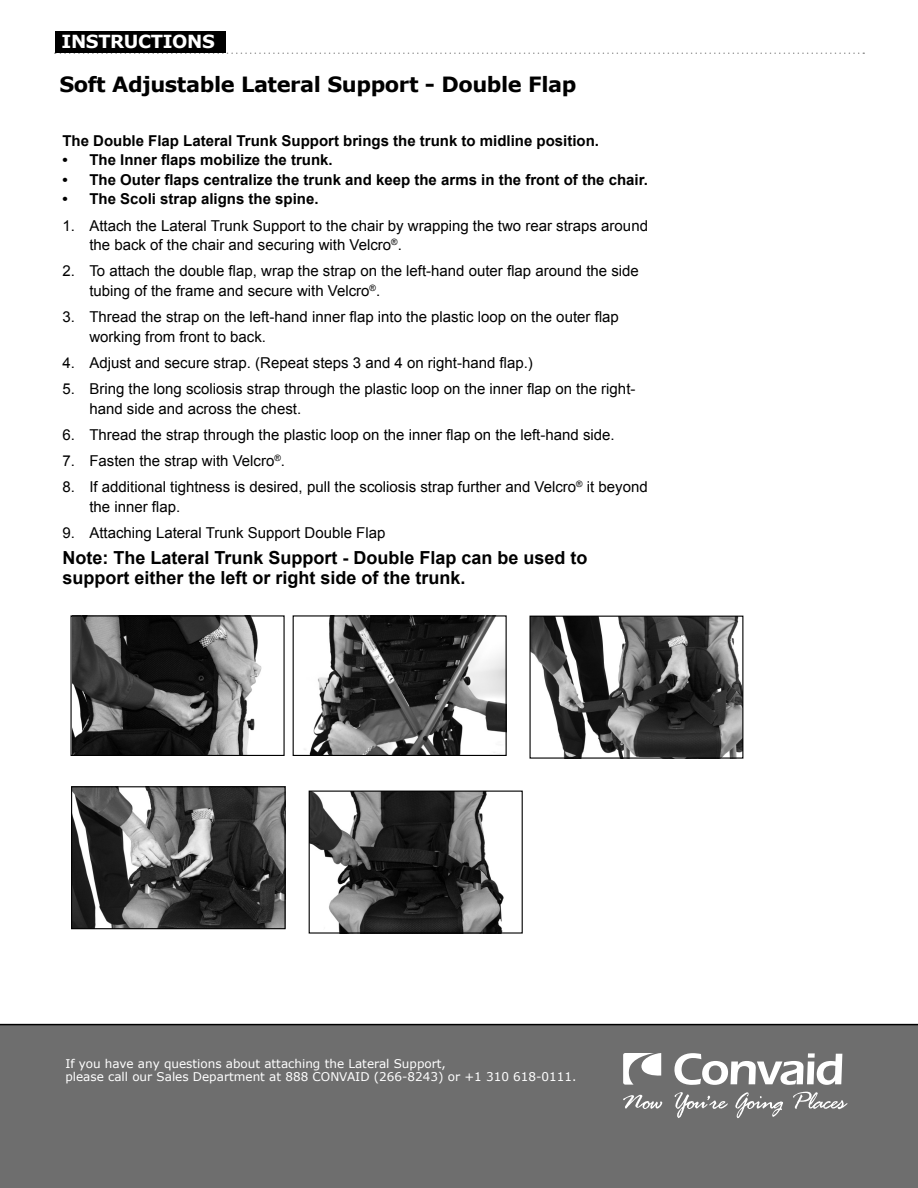
<style>
.page{position:relative;width:918px;height:1188px;background:#fff}
.page>*{position:absolute;margin:0;border:0;box-sizing:border-box;transform-origin:0 0}
.t1{font:700 21px "Verdana";letter-spacing:-.02em;color:#000}
.t2{font:700 18px/19.5px "Arial";color:#000}
.t3{font:700 18px "Verdana";letter-spacing:-.02em;color:#fff}
.t4{font:15px/19.5px "Arial";color:#000}
.t5{font:700 15px "Arial";color:#000}
.t6{font:12px/13.5px "Verdana";color:#fff}
</style>
<div class="page">
<div style="left:0;top:1026px;width:918px;height:162px;background:#6e6e6e"></div>
<hr style="left:0;top:1024px;width:918px;height:1px;background:#000">
<svg style="left:55px;top:52px;width:809px;height:2px"></svg>
<svg style="left:623px;top:1095px;width:39px;height:14px"></svg>
<svg style="left:675px;top:1092px;width:53px;height:26px"></svg>
<svg style="left:735px;top:1092px;width:48px;height:26px"></svg>
<svg style="left:793px;top:1092px;width:54px;height:17px"></svg>
<svg style="left:623px;top:1053px;width:38px;height:32px"></svg>
<svg style="left:674px;top:1053px;width:168px;height:32px"></svg>
<div style="left:55px;top:31px;width:171px;height:21px;background:#000"></div>
<img style="left:72px;top:617px;width:190px;height:137px">
<div style="left:70px;top:615px;width:215px;height:141px;border:1px solid #000"></div>
<img style="left:304px;top:617px;width:201px;height:137px">
<div style="left:293px;top:615px;width:214px;height:141px;border:1px solid #000"></div>
<img style="left:532px;top:618px;width:209px;height:139px">
<div style="left:530px;top:616px;width:213px;height:143px;border:1px solid #000"></div>
<img style="left:73px;top:788px;width:211px;height:139px">
<div style="left:71px;top:786px;width:215px;height:143px;border:1px solid #000"></div>
<img style="left:311px;top:793px;width:193px;height:139px">
<div style="left:309px;top:791px;width:214px;height:143px;border:1px solid #000"></div>
<p class="t3" style="left:62px;top:30px;width:155px">INSTRUCTIONS</p>
<h1 class="t1" style="left:59px;top:71px;width:519px">Soft Adjustable Lateral Support - Double Flap</h1>
<p class="t5" style="left:62px;top:131px;width:538px">The Double Flap Lateral Trunk Support brings the trunk to midline position.</p>
<p class="t5" style="left:62px;top:150px;width:272px">• The Inner flaps mobilize the trunk.</p>
<p class="t5" style="left:62px;top:170px;width:587px">• The Outer flaps centralize the trunk and keep the arms in the front of the chair.</p>
<p class="t5" style="left:62px;top:189px;width:258px">• The Scoli strap aligns the spine.</p>
<p class="t4" style="left:89px;top:216px;width:560px;text-indent:-27px">1. Attach the Lateral Trunk Support to the chair by wrapping the two rear straps around the back of the chair and securing with Velcro<sup>®</sup>.</p>
<p class="t4" style="left:89px;top:262px;width:551px;text-indent:-27px">2. To attach the double flap, wrap the strap on the left-hand outer flap around the side tubing of the frame and secure with Velcro<sup>®</sup>.</p>
<p class="t4" style="left:89px;top:307px;width:531px;text-indent:-27px">3. Thread the strap on the left-hand inner flap into the plastic loop on the outer flap working from front to back.</p>
<p class="t4" style="left:62px;top:353px;width:472px">4. Adjust and secure strap. (Repeat steps 3 and 4 on right-hand flap.)</p>
<p class="t4" style="left:89px;top:379px;width:548px;text-indent:-27px">5. Bring the long scoliosis strap through the plastic loop on the inner flap on the right&shy;hand side and across the chest.</p>
<p class="t4" style="left:62px;top:425px;width:554px">6. Thread the strap through the plastic loop on the inner flap on the left-hand side.</p>
<p class="t4" style="left:62px;top:451px;width:224px">7. Fasten the strap with Velcro<sup>®</sup>.</p>
<p class="t4" style="left:89px;top:478px;width:560px;text-indent:-27px">8. If additional tightness is desired, pull the scoliosis strap further and Velcro<sup>®</sup> it beyond the inner flap.</p>
<p class="t4" style="left:62px;top:523px;width:324px">9. Attaching Lateral Trunk Support Double Flap</p>
<p class="t2" style="left:62px;top:549px;width:527px">Note: The Lateral Trunk Support - Double Flap can be used to support either the left or right side of the trunk.</p>
<p class="t6" style="left:65px;top:1056px;width:513px">If you have any questions about attaching the Lateral Support,<br>please call our Sales Department at 888 CONVAID (266-8243) or +1 310 618-0111.</p>
</div>
